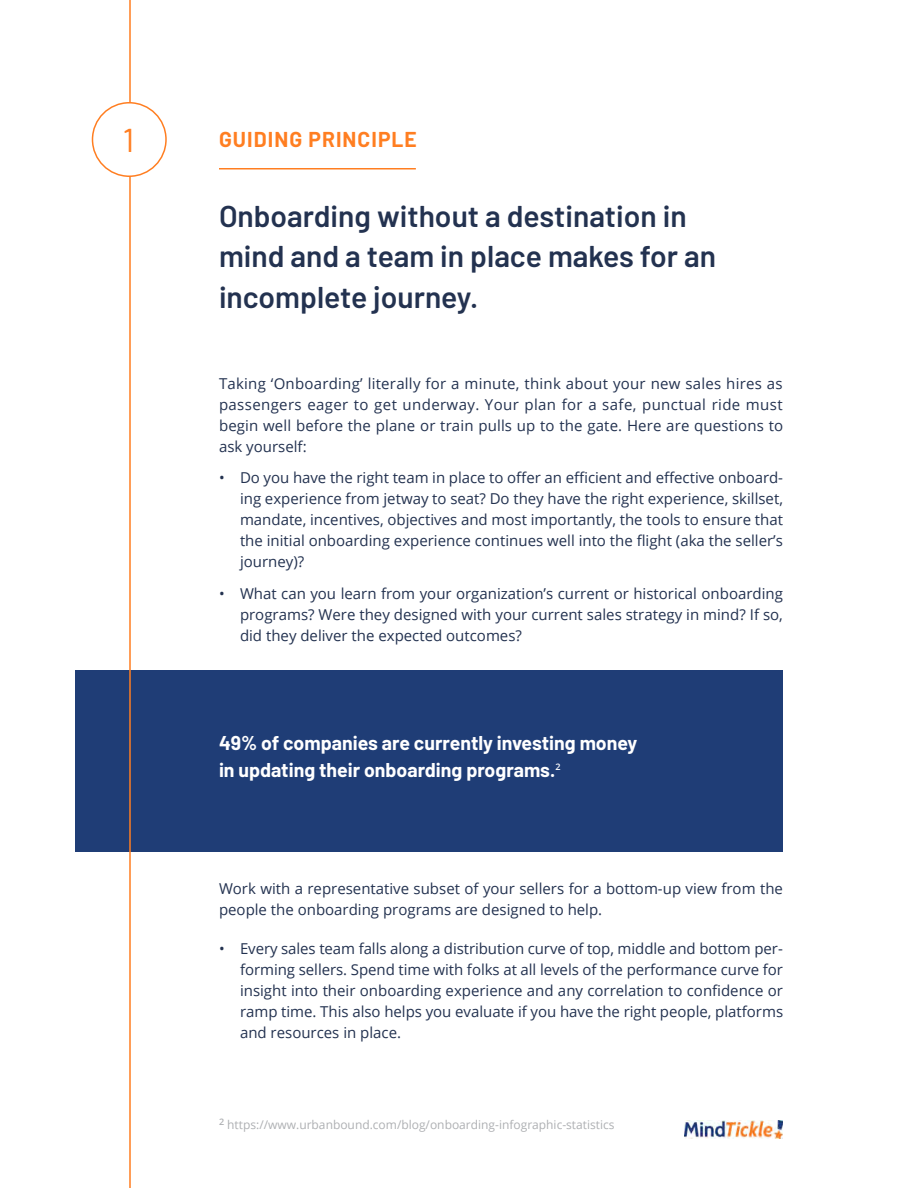
<style>
.page{position:relative;width:918px;height:1188px;background:#fff}
.page>*{position:absolute;margin:0;border:0;box-sizing:border-box;transform-origin:0 0}
.t1{font:33px "Barlow";color:#ff7e21}
.t2{font:600 30px/40.5px "Barlow";color:#233250}
.t3{font:700 21px "Barlow";letter-spacing:.05em;color:#ff7e21}
.t4{font:700 19.5px/27px "Barlow";color:#fff}
.t5{font:15px/21px "Open Sans";color:#233250;text-align:justify}
.t6{font:12px "Open Sans";color:#aeb0b3}
</style>
<div class="page">
<img style="left:684px;top:1120px;width:99px;height:18px">
<div style="left:75px;top:670px;width:708px;height:182px;background:#1f3d76"></div>
<hr style="left:219px;top:168px;width:197px;height:2px;background:#ff7e21">
<hr style="left:129px;top:0;width:2px;height:1188px;background:#ff7e21">
<div style="left:93px;top:103px;width:73px;height:73px;background:#fff;border-radius:50%"></div>
<div style="left:92px;top:102px;width:75px;height:75px;border:2px solid #ff7e21;border-radius:50%"></div>
<h1 class="t1" style="left:123px;top:116px;width:13px">1</h1>
<h3 class="t3" style="left:219px;top:124px;width:199px">GUIDING PRINCIPLE</h3>
<h2 class="t2" style="left:219px;top:193px;width:499px">Onboarding without a destination in mind and a team in place makes for an incomplete journey.</h2>
<p class="t5" style="left:219px;top:372px;width:566px">Taking ‘Onboarding’ literally for a minute, think about your new sales hires as passengers eager to get underway. Your plan for a safe, punctual ride must begin well before the plane or train pulls up to the gate. Here are questions to ask yourself:</p>
<p class="t5" style="left:240px;top:467px;width:545px;text-indent:-21px">• Do you have the right team in place to offer an efficient and effective onboard&shy;ing experience from jetway to seat? Do they have the right experience, skillset, mandate, incentives, objectives and most importantly, the tools to ensure that the initial onboarding experience continues well into the flight (aka the seller’s journey)?</p>
<p class="t5" style="left:240px;top:582px;width:545px;text-indent:-21px">• What can you learn from your organization’s current or historical onboarding programs? Were they designed with your current sales strategy in mind? If so, did they deliver the expected outcomes?</p>
<h3 class="t4" style="left:219px;top:728px;width:420px">49% of companies are currently investing money in updating their onboarding programs.<sup>2</sup></h3>
<p class="t5" style="left:219px;top:878px;width:566px">Work with a representative subset of your sellers for a bottom-up view from the people the onboarding programs are designed to help.</p>
<p class="t5" style="left:240px;top:938px;width:545px;text-indent:-21px">• Every sales team falls along a distribution curve of top, middle and bottom per&shy;forming sellers. Spend time with folks at all levels of the performance curve for insight into their onboarding experience and any correlation to confidence or ramp time. This also helps you evaluate if you have the right people, platforms and resources in place.</p>
<p class="t6" style="left:219px;top:1117px;width:397px"><sup>2</sup> https://www.urbanbound.com/blog/onboarding-infographic-statistics</p>
</div>
